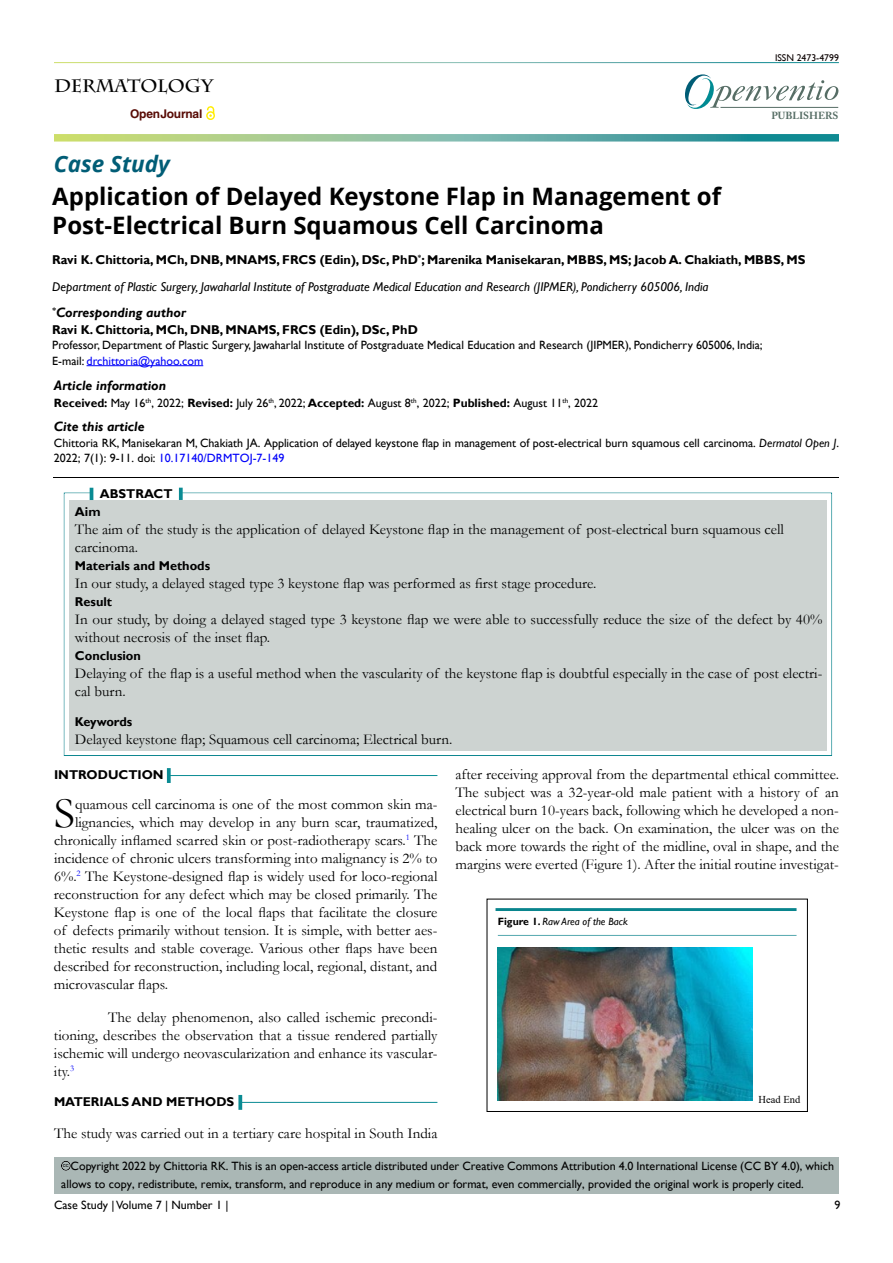
<style>
.page{position:relative;width:893px;height:1263px;background:#fff}
.page>*{position:absolute;margin:0;border:0;box-sizing:border-box;transform-origin:0 0}
.t1{font:43.8px "Garamond";color:#000}
.t2{font:700 24px/28.8px "Open Sans";color:#000}
.t3{font:italic 700 22.5px "Open Sans";color:#015d76}
.t4{font:700 18px "Charlemagne Std";color:#000}
.t5{font:15px/18px "Garamond";color:#000}
.t6{font:italic 700 13.5px "Gill Sans";color:#000101}
.t7{font:italic 700 13.5px "Gill Sans";color:#000}
.t8{font:italic 12.75px/27.3px "Gill Sans";color:#000101}
.t9{font:700 12.75px/18px "Gill Sans";color:#000}
.t10{font:700 12.75px "Gill Sans";color:#000101}
.t11{font:12px/18px "Gill Sans";color:#000}
.t12{font:12px/15.5px "Gill Sans";color:#000101}
.t13{font:700 12px "Helvetica LT Std";letter-spacing:-.015em;color:#580b05}
.t14{font:italic 10.5px "Gill Sans";color:#000}
.t15{font:10.5px "Times New Roman";color:#000}
.t16{font:700 10.2px "Adobe Caslon Pro";color:#566d65}
.t17{font:9.75px "Gill Sans";color:#0a0000}
.t18{font:5.7px "Arial";color:#000}
.s1{font-weight:700;font-style:normal}
.s2{color:#0000fa}
.s3{font-weight:700}
.s4{color:#000}
.s5{color:#000101}
.s6{font-style:italic}
</style>
<div class="page">
<svg style="left:206px;top:111px;width:9px;height:9px"></svg>
<svg style="left:207px;top:106px;width:7px;height:13px"></svg>
<svg style="left:54px;top:134px;width:785px;height:8px;background:#81ba9d"></svg>
<svg style="left:685px;top:74px;width:153px;height:35px"></svg>
<hr style="left:720px;top:107px;width:118px;height:1px;background:#566d65">
<div style="left:54px;top:1157px;width:785px;height:37px;background:#aab7b5"></div>
<hr style="left:87px;top:365px;width:116px;height:1px;background:#0000fa">
<div style="left:41px;top:468px;width:810px;height:12px;background:#f6f1f3;opacity:.75"></div>
<div style="left:48px;top:1149px;width:37px;height:23px;background:#f6f1f3;opacity:.75"></div>
<div style="left:52px;top:483px;width:793px;height:273px;background:#f6f1f3;opacity:.75"></div>
<div style="left:70px;top:500px;width:757px;height:250px;background:#cdd3d1"></div>
<div style="left:79px;top:484px;width:27px;height:11px;background:#f6f1f3;opacity:.75"></div>
<svg style="left:90px;top:488px;width:3px;height:12px"></svg>
<svg style="left:179px;top:488px;width:4px;height:12px"></svg>
<hr style="left:169px;top:775px;width:268px;height:1px;background:#0a8b93">
<svg style="left:167px;top:768px;width:4px;height:15px"></svg>
<hr style="left:240px;top:1102px;width:197px;height:1px;background:#0a8b93">
<svg style="left:238px;top:1095px;width:4px;height:15px"></svg>
<div style="left:487px;top:899px;width:321px;height:213px;border:1px solid #000"></div>
<img style="left:498px;top:947px;width:255px;height:154px">
<div style="left:483px;top:896px;width:325px;height:15px;background:#f6f1f3;opacity:.75"></div>
<div style="left:483px;top:925px;width:326px;height:12px;background:#f6f1f3;opacity:.75"></div>
<p class="t4" style="left:54px;top:75px;width:160px">DERMATOLOGY</p>
<p class="t13" style="left:130px;top:107px;width:74px">Open Journal</p>
<h3 class="t3" style="left:54px;top:148px;width:117px">Case Study</h3>
<h2 class="t2" style="left:52px;top:181px;width:670px">Application of Delayed Keystone Flap in Management of<br>Post-Electrical Burn Squamous Cell Carcinoma</h2>
<p class="t17" style="left:775px;top:52px;width:65px">ISSN 2473-4799</p>
<p class="t16" style="left:771px;top:109px;width:69px">PUBLISHERS</p>
<p class="t8" style="left:52px;top:246px;width:755px"><span class="s1">Ravi K. Chittoria, MCh, DNB, MNAMS, FRCS (Edin), DSc, PhD</span><sup>*</sup><span class="s1">; Marenika Manisekaran, MBBS, MS; Jacob A. Chakiath, MBBS, MS<br></span>Department of Plastic Surgery, Jawaharlal Institute of Postgraduate Medical Education and Research (JIPMER), Pondicherry 605006, India</p>
<p class="t6" style="left:52px;top:305px;width:135px"><sup>*</sup>Corresponding author</p>
<p class="t10" style="left:52px;top:322px;width:367px">Ravi K. Chittoria, MCh, DNB, MNAMS, FRCS (Edin), DSc, PhD</p>
<p class="t12" style="left:52px;top:338px;width:712px">Professor, Department of Plastic Surgery, Jawaharlal Institute of Postgraduate Medical Education and Research (JIPMER), Pondicherry 605006, India;<br>E-mail: <span class="s2">drchittoria@yahoo.com</span></p>
<p class="t6" style="left:54px;top:378px;width:114px">Article information</p>
<p class="t12" style="left:54px;top:395px;width:546px"><span class="s3">Received:</span> May 16<sup>th</sup>, 2022; <span class="s3">Revised:</span> July 26<sup>th</sup>, 2022; <span class="s3">Accepted:</span> August 8<sup>th</sup>, 2022<span class="s4">;</span> <span class="s3">Published:</span> August 11<sup>th</sup>, 2022</p>
<p class="t7" style="left:54px;top:418px;width:92px">Cite this article</p>
<p class="t11" style="left:54px;top:435px;width:786px;line-height:15px"><span class="s5">Chittoria RK, Manisekaran M, Chakiath JA</span>. Application of delayed keystone flap in management of post-electrical burn squamous cell carcinoma. <span class="s6">Dermatol Open J</span>.<br>2022; 7(1): 9-11. doi: <span class="s2">10.17140/DRMTOJ-7-149</span></p>
<p class="t9" style="left:75px;top:485px;width:99px;text-indent:25px">ABSTRACT<br>Aim</p>
<p class="t5" style="left:75px;top:519px;width:710px">The aim of the study is the application of delayed Keystone flap in the management of post-electrical burn squamous cell carcinoma.</p>
<p class="t9" style="left:75px;top:557px;width:137px">Materials and Methods</p>
<p class="t5" style="left:75px;top:573px;width:523px">In our study, a delayed staged type 3 keystone flap was performed as first stage procedure.</p>
<p class="t9" style="left:75px;top:593px;width:39px">Result</p>
<p class="t5" style="left:75px;top:609px;width:749px">In our study, by doing a delayed staged type 3 keystone flap we were able to successfully reduce the size of the defect by 40% without necrosis of the inset flap.</p>
<p class="t9" style="left:75px;top:647px;width:68px">Conclusion</p>
<p class="t5" style="left:75px;top:663px;width:749px">Delaying of the flap is a useful method when the vascularity of the keystone flap is doubtful especially in the case of post electri&shy;cal burn.</p>
<p class="t9" style="left:75px;top:713px;width:59px">Keywords</p>
<p class="t5" style="left:75px;top:729px;width:379px">Delayed keystone flap; Squamous cell carcinoma; Electrical burn.</p>
<p class="t9" style="left:54px;top:766px;width:111px">INTRODUCTION</p>
<h1 class="t1" style="left:54px;top:784px;width:23px">S</h1>
<p class="t5" style="left:75px;top:795px;width:364px">quamous cell carcinoma is one of the most common skin ma-</p>
<p class="t5" style="left:455px;top:765px;width:385px;text-align:justify">after receiving approval from the departmental ethical committee.<br>The subject was a 32-year-old male patient with a history of an electrical burn 10-years back, following which he developed a non&shy;healing ulcer on the back. On examination, the ulcer was on the back more towards the right of the midline, oval in shape, and the margins were everted (Figure 1). After the initial routine investigat-</p>
<p class="t5" style="left:75px;top:813px;width:364px">lignancies, which may develop in any burn scar, traumatized,</p>
<p class="t5" style="left:54px;top:831px;width:385px">chronically inflamed scarred skin or post-radiotherapy scars.<sup>1</sup> The</p>
<p class="t5" style="left:54px;top:849px;width:385px">incidence of chronic ulcers transforming into malignancy is 2% to</p>
<p class="t5" style="left:54px;top:867px;width:385px">6%.<sup>2</sup> The Keystone-designed flap is widely used for loco-regional</p>
<p class="t5" style="left:54px;top:885px;width:385px">reconstruction for any defect which may be closed primarily. The</p>
<p class="t5" style="left:54px;top:903px;width:385px">Keystone flap is one of the local flaps that facilitate the closure</p>
<p class="t5" style="left:54px;top:921px;width:385px">of defects primarily without tension. It is simple, with better aes-</p>
<p class="t5" style="left:54px;top:939px;width:385px">thetic results and stable coverage. Various other flaps have been</p>
<p class="t5" style="left:54px;top:957px;width:385px">described for reconstruction, including local, regional, distant, and</p>
<p class="t5" style="left:54px;top:975px;width:115px">microvascular flaps.</p>
<p class="t5" style="left:54px;top:1008px;width:385px;text-align:justify;text-indent:54px">The delay phenomenon, also called ischemic precondi&shy;tioning, describes the observation that a tissue rendered partially ischemic will undergo neovascularization and enhance its vascular&shy;ity.<sup>3</sup></p>
<p class="t9" style="left:54px;top:1093px;width:182px">MATERIALS AND METHODS</p>
<p class="t5" style="left:54px;top:1124px;width:385px">The study was carried out in a tertiary care hospital in South India</p>
<p class="t14" style="left:498px;top:915px;width:132px"><span class="s1">Figure 1.</span> Raw Area of the Back</p>
<p class="t15" style="left:759px;top:1091px;width:43px">Head End</p>
<p class="t11" style="left:61px;top:1157px;width:774px;text-indent:9px">Copyright 2022 by <span class="s5">Chittoria RK</span>. This is an open-access article distributed under Creative Commons Attribution 4.0 International License (CC BY 4.0), which allows to copy, redistribute, remix, transform, and reproduce in any medium or format, even commercially, provided the original work is properly cited.</p>
<p class="t18" style="left:63px;top:1161px;width:7px">cc</p>
<p class="t11" style="left:54px;top:1196px;width:176px">Case Study | Volume 7 | Number 1 |</p>
<p class="t11" style="left:834px;top:1196px;width:7px">9</p>
</div>
